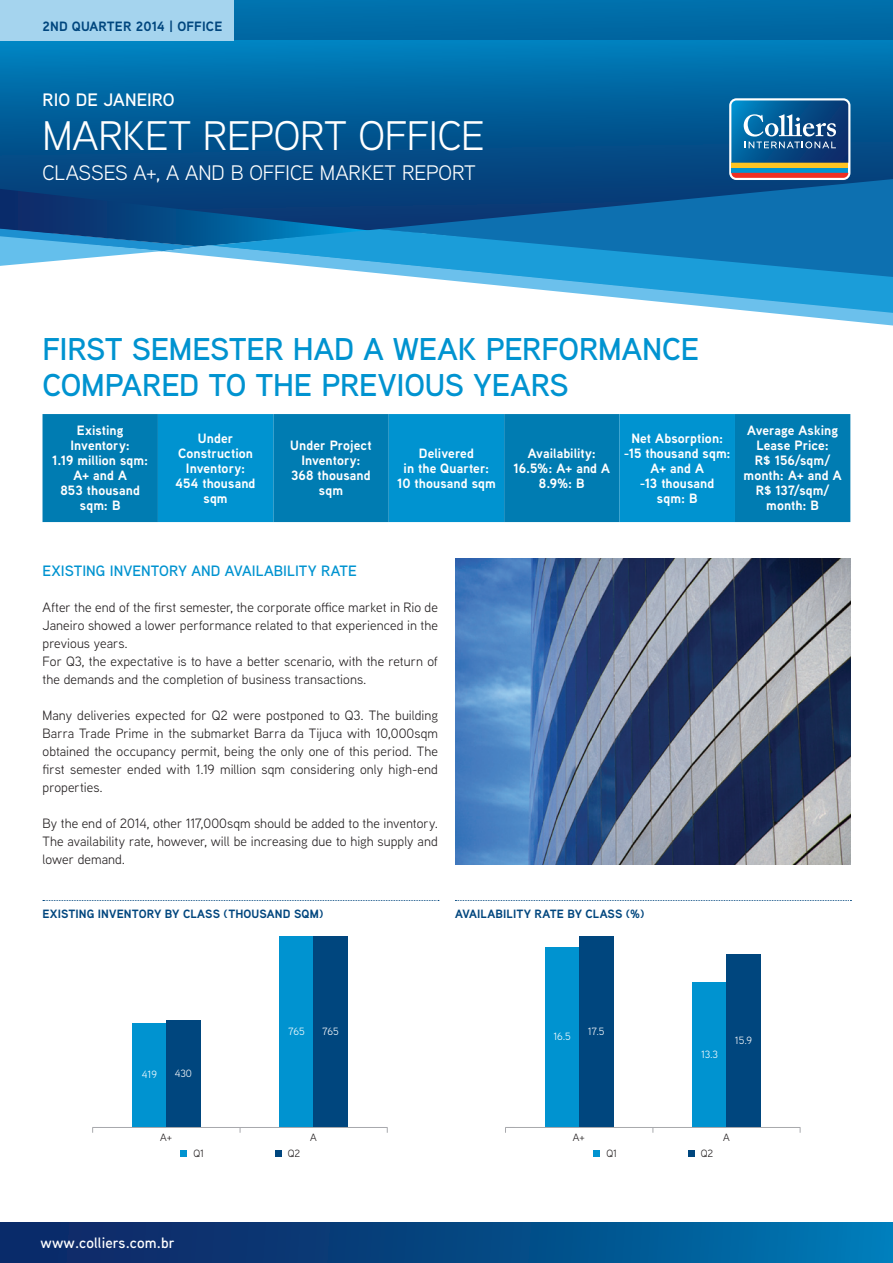
<style>
.page{position:relative;width:893px;height:1263px;background:#fff}
.page>*{position:absolute;margin:0;border:0;box-sizing:border-box;transform-origin:0 0}
.t1{font:41.25px "Aaux Next";letter-spacing:-.015em;color:#fff}
.t2{font:600 31.5px/36px "Aaux Next";letter-spacing:-.01em;color:#0093d0}
.t3{font:21px "Aaux Next";letter-spacing:-.01em;color:#fff}
.t4{font:600 18px "Aaux Next";letter-spacing:.005em;color:#fff}
.t5{font:600 15px "Aaux Next";color:#0093d0}
.t6{font:600 15px "Aaux Next";letter-spacing:.01em;color:#fff}
.t7{font:13.5px/18px "Aaux Next";letter-spacing:.005em;color:#231f20;text-align:justify}
.t8{font:700 13.5px/15px "Aaux Next";letter-spacing:.005em;color:#fff;text-align:center}
.t9{font:700 13.5px "Aaux Next";letter-spacing:.01em;color:#00467e}
.t10{font:700 12px "Aaux Next";letter-spacing:.01em;color:#00467e}
.t11{font:10.5px "Aaux Next";color:#fff}
.t12{font:10.5px "Aaux Next";color:#231f20}
</style>
<div class="page">
<svg style="left:0;top:40px;width:893px;height:189px;background:#01609c"></svg>
<div style="left:0;top:1222px;width:893px;height:41px;background:linear-gradient(to right,#0e1f5d,#0075b0)"></div>
<div style="left:0;top:0;width:893px;height:40px;background:#006ba6"></div>
<div style="left:0;top:0;width:234px;height:40px;background:#a5d4ee"></div>
<svg style="left:0;top:189px;width:373px;height:77px;background:#205d94"></svg>
<svg style="left:379px;top:179px;width:514px;height:50px;background:#0a5694"></svg>
<svg style="left:208px;top:229px;width:685px;height:16px;background:#0e7ab9"></svg>
<svg style="left:162px;top:245px;width:731px;height:80px"></svg>
<svg style="left:729px;top:98px;width:121px;height:82px;background:#4a7696"></svg>
<div style="left:43px;top:414px;width:807px;height:108px;background:#007cb2"></div>
<svg style="left:158px;top:414px;width:577px;height:108px;background:#008ac4"></svg>
<svg style="left:43px;top:900px;width:396px;height:1px"></svg>
<svg style="left:455px;top:900px;width:396px;height:1px"></svg>
<div style="left:132px;top:1023px;width:34px;height:104px;background:#0093d0"></div>
<div style="left:166px;top:1020px;width:34px;height:107px;background:#00467e"></div>
<div style="left:280px;top:936px;width:34px;height:191px;background:#0093d0"></div>
<div style="left:314px;top:936px;width:34px;height:191px;background:#00467e"></div>
<svg style="left:181px;top:1150px;width:6px;height:6px"></svg>
<svg style="left:275px;top:1150px;width:6px;height:6px"></svg>
<hr style="left:93px;top:1127px;width:294px;height:1px;background:#a8a9ad">
<div style="left:545px;top:947px;width:34px;height:180px;background:#0093d0"></div>
<div style="left:579px;top:936px;width:34px;height:191px;background:#00467e"></div>
<div style="left:692px;top:982px;width:34px;height:145px;background:#0093d0"></div>
<div style="left:726px;top:953px;width:34px;height:174px;background:#00467e"></div>
<svg style="left:594px;top:1150px;width:6px;height:6px"></svg>
<svg style="left:688px;top:1150px;width:6px;height:6px"></svg>
<hr style="left:505px;top:1127px;width:295px;height:1px;background:#a8a9ad">
<img style="left:455px;top:558px;width:395px;height:306px">
<p class="t9" style="left:43px;top:17px;width:181px">2ND QUARTER 2014 | OFFICE</p>
<h3 class="t4" style="left:43px;top:88px;width:134px">RIO DE JANEIRO</h3>
<h1 class="t1" style="left:43px;top:108px;width:444px">MARKET REPORT OFFICE</h1>
<h3 class="t3" style="left:43px;top:159px;width:435px">CLASSES A+, A AND B OFFICE MARKET REPORT</h3>
<h2 class="t2" style="left:43px;top:330px;width:658px">FIRST SEMESTER HAD A WEAK PERFORMANCE<br>COMPARED TO THE PREVIOUS YEARS</h2>
<p class="t8" style="left:52px;top:423px;width:97px">Existing<br>Inventory:<br>1.19 million sqm:<br>A+ and A<br>853 thousand sqm: B</p>
<p class="t8" style="left:176px;top:430px;width:81px">Under<br>Construction<br>Inventory:<br>454 thousand sqm</p>
<p class="t8" style="left:290px;top:438px;width:83px">Under Project<br>Inventory:<br>368 thousand sqm</p>
<p class="t8" style="left:397px;top:445px;width:100px">Delivered<br>in the Quarter:<br>10 thousand sqm</p>
<p class="t8" style="left:514px;top:445px;width:98px">Availability:<br>16.5%: A+ and A<br>8.9%: B</p>
<p class="t8" style="left:624px;top:430px;width:108px">Net Absorption: -15 thousand sqm:<br>A+ and A<br>-13 thousand<br>sqm: B</p>
<p class="t8" style="left:744px;top:423px;width:99px">Average Asking<br>Lease Price:<br>R$ 156/sqm/ month: A+ and A<br>R$ 137/sqm/ month: B</p>
<p class="t5" style="left:43px;top:560px;width:316px">EXISTING INVENTORY AND AVAILABILITY RATE</p>
<p class="t7" style="left:43px;top:598px;width:397px;text-align:left">After the end of the first semester, the corporate office market in Rio de Janeiro showed a lower performance related to that experienced in the previous years.<br>For Q3, the expectative is to have a better scenario, with the return of the demands and the completion of business transactions.</p>
<p class="t7" style="left:43px;top:706px;width:397px">Many deliveries expected for Q2 were postponed to Q3. The building Barra Trade Prime in the submarket Barra da Tijuca with 10,000sqm obtained the occupancy permit, being the only one of this period. The first semester ended with 1.19 million sqm considering only high-end properties.</p>
<p class="t7" style="left:43px;top:814px;width:397px">By the end of 2014, other 117,000sqm should be added to the inventory.<br>The availability rate, however, will be increasing due to high supply and lower demand.</p>
<p class="t10" style="left:43px;top:905px;width:282px">EXISTING INVENTORY BY CLASS (THOUSAND SQM)</p>
<p class="t10" style="left:455px;top:905px;width:191px">AVAILABILITY RATE BY CLASS (%)</p>
<p class="t11" style="left:142px;top:1067px;width:17px">419</p>
<p class="t11" style="left:175px;top:1066px;width:19px">430</p>
<p class="t11" style="left:288px;top:1024px;width:18px">765</p>
<p class="t11" style="left:322px;top:1024px;width:18px">765</p>
<p class="t11" style="left:553px;top:1030px;width:19px">16.5</p>
<p class="t11" style="left:588px;top:1024px;width:18px">17.5</p>
<p class="t11" style="left:701px;top:1047px;width:18px">13.3</p>
<p class="t11" style="left:735px;top:1033px;width:19px">15.9</p>
<p class="t12" style="left:160px;top:1130px;width:13px">A+</p>
<p class="t12" style="left:310px;top:1130px;width:8px">A</p>
<p class="t12" style="left:193px;top:1146px;width:12px">Q1</p>
<p class="t12" style="left:288px;top:1146px;width:14px">Q2</p>
<p class="t6" style="left:40px;top:1232px;width:136px">www.colliers.com.br</p>
<p class="t12" style="left:573px;top:1130px;width:13px">A+</p>
<p class="t12" style="left:723px;top:1130px;width:8px">A</p>
<p class="t12" style="left:606px;top:1146px;width:12px">Q1</p>
<p class="t12" style="left:701px;top:1146px;width:14px">Q2</p>
</div>
